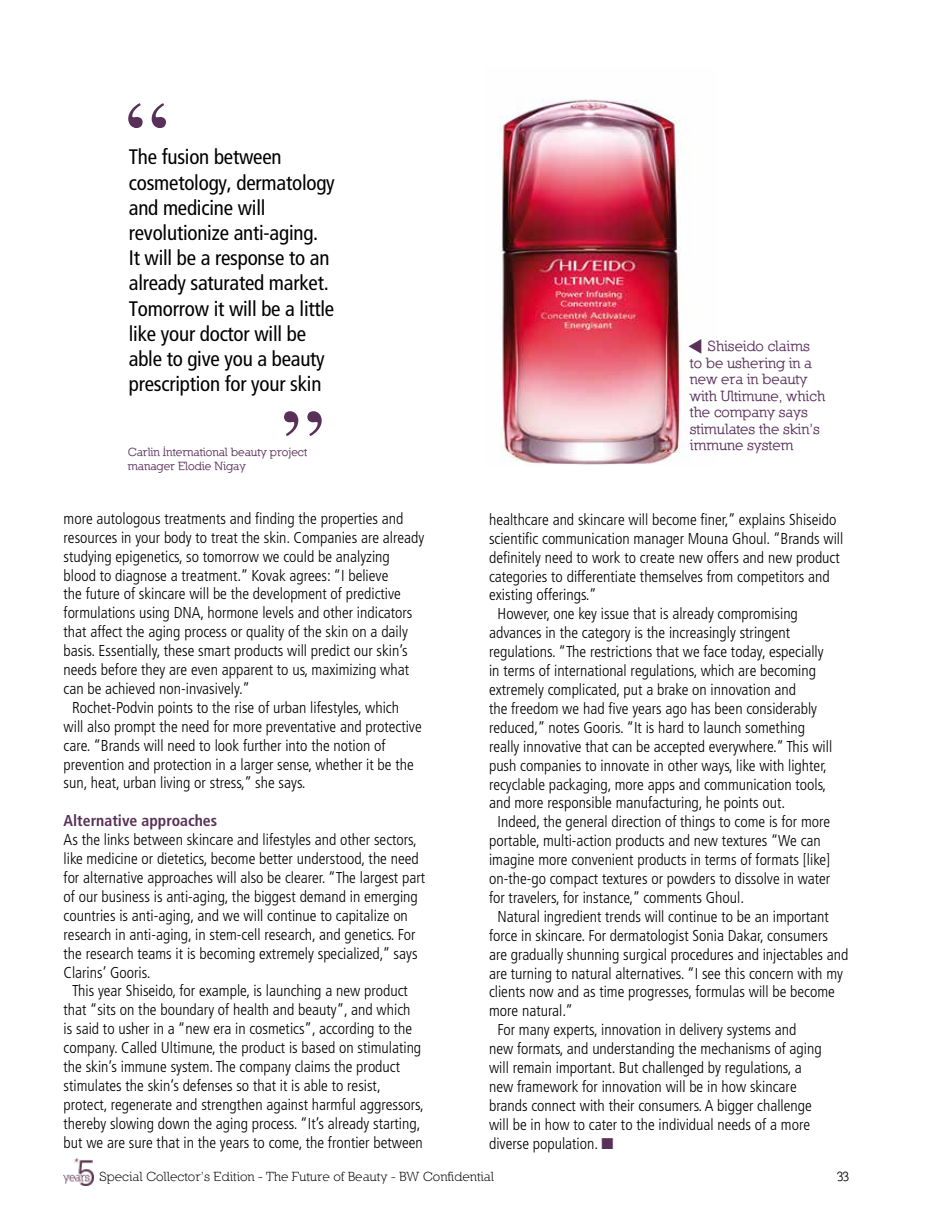
<style>
.page{position:relative;width:936px;height:1212px;background:#fff}
.page>*{position:absolute;margin:0;border:0;box-sizing:border-box;transform-origin:0 0}
.t1{font:102px "Times";color:#583058}
.t2{font:condensed 21px/25.2px "Frutiger LT Std";letter-spacing:-.01em;color:#000}
.t3{font:300 condensed 15.75px "Frutiger LT Std";color:#000}
.t4{font:700 condensed 15.75px "Frutiger LT Std";color:#583058}
.t5{font:700 15px/16.5px "Nilland";color:#583058}
.t6{font:13.5px "Nilland";color:#000}
.t7{font:700 13.5px "Nilland";color:#000}
.t8{font:700 12px/13.5px "Nilland";color:#583058}
.s1{color:#583058}
</style>
<div class="page">
<img style="left:63px;top:1158px;width:30px;height:28px">
<img style="left:499px;top:99px;width:182px;height:366px">
<h1 class="t1" style="left:125px;top:42px;width:47px">“</h1>
<p class="t2" style="left:129px;top:145px;width:207px">The fusion between cosmetology, dermatology and medicine will revolutionize anti-aging.<br>It will be a response to an already saturated market.<br>Tomorrow it will be a little like your doctor will be able to give you a beauty prescription for your skin</p>
<h1 class="t1" style="left:280px;top:350px;width:47px">”</h1>
<p class="t8" style="left:128px;top:445px;width:181px">Carlin International beauty project manager Elodie Nigay</p>
<p class="t3" style="left:64px;top:509px;width:341px">more autologous treatments and finding the properties and</p>
<p class="t3" style="left:64px;top:528px;width:362px">resources in your body to treat the skin. Companies are already</p>
<p class="t3" style="left:64px;top:547px;width:328px">studying epigenetics, so tomorrow we could be analyzing</p>
<p class="t3" style="left:64px;top:566px;width:326px">blood to diagnose a treatment.” Kovak agrees: “I believe</p>
<p class="t3" style="left:64px;top:585px;width:339px">the future of skincare will be the development of predictive</p>
<p class="t3" style="left:64px;top:604px;width:350px">formulations using DNA, hormone levels and other indicators</p>
<p class="t3" style="left:64px;top:623px;width:346px">that affect the aging process or quality of the skin on a daily</p>
<p class="t3" style="left:64px;top:642px;width:346px">basis. Essentially, these smart products will predict our skin’s</p>
<p class="t3" style="left:64px;top:661px;width:347px">needs before they are even apparent to us, maximizing what</p>
<p class="t3" style="left:64px;top:679px;width:188px">can be achieved non-invasively.”</p>
<p class="t3" style="left:72px;top:698px;width:328px">Rochet-Podvin points to the rise of urban lifestyles, which</p>
<p class="t3" style="left:64px;top:717px;width:359px">will also prompt the need for more preventative and protective</p>
<p class="t3" style="left:64px;top:736px;width:323px">care. “Brands will need to look further into the notion of</p>
<p class="t3" style="left:64px;top:755px;width:351px">prevention and protection in a larger sense, whether it be the</p>
<p class="t3" style="left:64px;top:774px;width:243px">sun, heat, urban living or stress,” she says.</p>
<p class="t4" style="left:64px;top:811px;width:155px">Alternative approaches</p>
<p class="t3" style="left:64px;top:831px;width:355px">As the links between skincare and lifestyles and other sectors,</p>
<p class="t3" style="left:64px;top:850px;width:357px">like medicine or dietetics, become better understood, the need</p>
<p class="t3" style="left:64px;top:868px;width:363px">for alternative approaches will also be clearer. “The largest part</p>
<p class="t3" style="left:64px;top:887px;width:356px">of our business is anti-aging, the biggest demand in emerging</p>
<p class="t3" style="left:64px;top:906px;width:346px">countries is anti-aging, and we will continue to capitalize on</p>
<p class="t3" style="left:64px;top:925px;width:353px">research in anti-aging, in stem-cell research, and genetics. For</p>
<p class="t3" style="left:64px;top:944px;width:355px">the research teams it is becoming extremely specialized,” says</p>
<p class="t3" style="left:64px;top:963px;width:88px">Clarins’ Gooris.</p>
<p class="t3" style="left:72px;top:982px;width:337px">This year Shiseido, for example, is launching a new product</p>
<p class="t3" style="left:64px;top:1001px;width:348px">that “sits on the boundary of health and beauty”, and which</p>
<p class="t3" style="left:64px;top:1020px;width:350px">is said to usher in a “new era in cosmetics”, according to the</p>
<p class="t3" style="left:64px;top:1039px;width:359px">company. Called Ultimune, the product is based on stimulating</p>
<p class="t3" style="left:64px;top:1057px;width:338px">the skin’s immune system. The company claims the product</p>
<p class="t3" style="left:64px;top:1076px;width:319px">stimulates the skin’s defenses so that it is able to resist,</p>
<p class="t3" style="left:64px;top:1095px;width:362px">protect, regenerate and strengthen against harmful aggressors,</p>
<p class="t3" style="left:64px;top:1114px;width:358px">thereby slowing down the aging process. “It’s already starting,</p>
<p class="t3" style="left:64px;top:1133px;width:360px">but we are sure that in the years to come, the frontier between</p>
<p class="t5" style="left:690px;top:338px;width:137px;text-indent:18px">Shiseido claims to be ushering in a new era in beauty with Ultimune, which the company says stimulates the skin’s immune system</p>
<p class="t3" style="left:489px;top:510px;width:349px">healthcare and skincare will become finer,” explains Shiseido</p>
<p class="t3" style="left:489px;top:529px;width:356px">scientific communication manager Mouna Ghoul. “Brands will</p>
<p class="t3" style="left:489px;top:548px;width:352px">definitely need to work to create new offers and new product</p>
<p class="t3" style="left:489px;top:567px;width:342px">categories to differentiate themselves from competitors and</p>
<p class="t3" style="left:489px;top:586px;width:109px">existing offerings.”</p>
<p class="t3" style="left:497px;top:605px;width:302px">However, one key issue that is already compromising</p>
<p class="t3" style="left:489px;top:624px;width:302px">advances in the category is the increasingly stringent</p>
<p class="t3" style="left:489px;top:643px;width:336px">regulations. “The restrictions that we face today, especially</p>
<p class="t3" style="left:489px;top:662px;width:328px">in terms of international regulations, which are becoming</p>
<p class="t3" style="left:489px;top:681px;width:308px">extremely complicated, put a brake on innovation and</p>
<p class="t3" style="left:489px;top:699px;width:329px">the freedom we had five years ago has been considerably</p>
<p class="t3" style="left:489px;top:718px;width:317px">reduced,” notes Gooris. “It is hard to launch something</p>
<p class="t3" style="left:489px;top:737px;width:344px">really innovative that can be accepted everywhere.” This will</p>
<p class="t3" style="left:489px;top:756px;width:339px">push companies to innovate in other ways, like with lighter,</p>
<p class="t3" style="left:489px;top:775px;width:339px">recyclable packaging, more apps and communication tools,</p>
<p class="t3" style="left:489px;top:794px;width:298px">and more responsible manufacturing, he points out.</p>
<p class="t3" style="left:497px;top:813px;width:334px">Indeed, the general direction of things to come is for more</p>
<p class="t3" style="left:489px;top:832px;width:333px">portable, multi-action products and new textures “We can</p>
<p class="t3" style="left:489px;top:851px;width:343px">imagine more convenient products in terms of formats [like]</p>
<p class="t3" style="left:489px;top:870px;width:343px">on-the-go compact textures or powders to dissolve in water</p>
<p class="t3" style="left:489px;top:888px;width:256px">for travelers, for instance,” comments Ghoul.</p>
<p class="t3" style="left:497px;top:907px;width:333px">Natural ingredient trends will continue to be an important</p>
<p class="t3" style="left:489px;top:926px;width:340px">force in skincare. For dermatologist Sonia Dakar, consumers</p>
<p class="t3" style="left:489px;top:945px;width:361px">are gradually shunning surgical procedures and injectables and</p>
<p class="t3" style="left:489px;top:964px;width:355px">are turning to natural alternatives. “I see this concern with my</p>
<p class="t3" style="left:489px;top:983px;width:347px">clients now and as time progresses, formulas will be become</p>
<p class="t3" style="left:489px;top:1002px;width:85px">more natural.”</p>
<p class="t3" style="left:497px;top:1021px;width:300px">For many experts, innovation in delivery systems and</p>
<p class="t3" style="left:489px;top:1040px;width:334px">new formats, and understanding the mechanisms of aging</p>
<p class="t3" style="left:489px;top:1059px;width:314px">will remain important. But challenged by regulations, a</p>
<p class="t3" style="left:489px;top:1077px;width:309px">new framework for innovation will be in how skincare</p>
<p class="t3" style="left:489px;top:1096px;width:324px">brands connect with their consumers. A bigger challenge</p>
<p class="t3" style="left:489px;top:1115px;width:322px">will be in how to cater to the individual needs of a more</p>
<p class="t3" style="left:489px;top:1134px;width:126px">diverse population. <span class="s1">■</span></p>
<p class="t6" style="left:99px;top:1168px;width:396px">Special Collector’s Edition - The Future of Beauty - BW Confidential</p>
<p class="t7" style="left:836px;top:1168px;width:14px">33</p>
</div>
